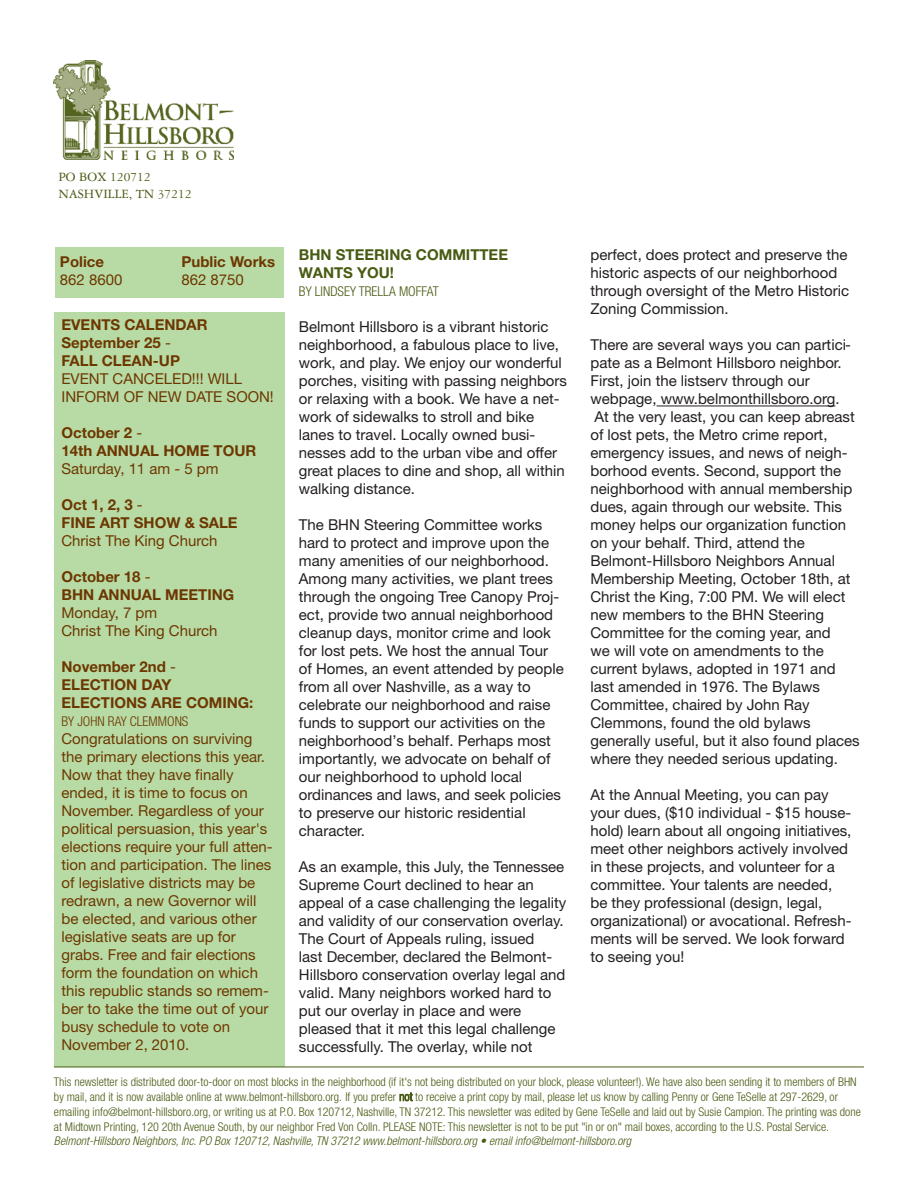
<style>
.page{position:relative;width:918px;height:1188px;background:#fff}
.page>*{position:absolute;margin:0;border:0;box-sizing:border-box;transform-origin:0 0}
.t1{font:15px/18px "Helvetica Neue";color:#231f20}
.t2{font:15px/18px "Helvetica Neue";color:#6d3701}
.t3{font:700 15px/18px "Helvetica Neue";color:#6d3701}
.t4{font:700 15px/18px "Helvetica Neue";color:#485b12}
.t5{font:13.5px/16.2px "Garamond Three";color:#485b12}
.t6{font:300 condensed 13.5px "Helvetica Neue";color:#485b12}
.t7{font:300 condensed 13.5px "Helvetica Neue";color:#6d3701}
.t8{font:300 condensed 12px/15px "Helvetica Neue";color:#485b12}
.t9{font:italic 300 condensed 12px "Helvetica Neue";letter-spacing:.005em;color:#485b12}
.s1{font-weight:400}
</style>
<div class="page">
<div style="left:54px;top:312px;width:231px;height:754px;background:#b8dba5"></div>
<img style="left:54px;top:60px;width:179px;height:99px">
<hr style="left:657px;top:406px;width:178px;height:1px;background:#231f20">
<div style="left:55px;top:248px;width:228px;height:50px;background:#b8dba5"></div>
<hr style="left:54px;top:1067px;width:810px;height:1px;background:#485b12">
<p class="t5" style="left:58px;top:170px;width:135px">PO BOX 120712<br>NASHVILLE, TN 37212</p>
<p class="t3" style="left:60px;top:254px;width:46px">Police</p>
<p class="t3" style="left:181px;top:254px;width:95px">Public Works</p>
<p class="t2" style="left:60px;top:273px;width:64px">862 8600</p>
<p class="t2" style="left:181px;top:273px;width:64px">862 8750</p>
<p class="t3" style="left:61px;top:317px;width:148px">EVENTS CALENDAR<br>September 25 <span class="s1">-<br></span>FALL CLEAN-UP</p>
<p class="t2" style="left:61px;top:371px;width:214px">EVENT CANCELED!!! WILL<br>INFORM OF NEW DATE SOON!</p>
<p class="t3" style="left:61px;top:425px;width:196px">October 2 <span class="s1">-<br></span>14th ANNUAL HOME TOUR</p>
<p class="t2" style="left:61px;top:461px;width:159px">Saturday, 11 am - 5 pm</p>
<p class="t3" style="left:61px;top:497px;width:178px">Oct 1, 2, 3 <span class="s1">-<br></span>FINE ART SHOW &amp; SALE</p>
<p class="t2" style="left:61px;top:533px;width:158px">Christ The King Church</p>
<p class="t3" style="left:61px;top:569px;width:174px">October 18 <span class="s1">-<br></span>BHN ANNUAL MEETING</p>
<p class="t2" style="left:61px;top:605px;width:158px">Monday, 7 pm<br>Christ The King Church</p>
<p class="t3" style="left:61px;top:659px;width:193px">November 2nd <span class="s1">-<br></span>ELECTION DAY<br>ELECTIONS ARE COMING:</p>
<p class="t7" style="left:61px;top:716px;width:128px">BY JOHN RAY CLEMMONS</p>
<p class="t2" style="left:61px;top:731px;width:213px">Congratulations on surviving the primary elections this year.<br>Now that they have finally ended, it is time to focus on<br>November. Regardless of your political persuasion, this year's elections require your full atten&shy;tion and participation. The lines of legislative districts may be redrawn, a new Governor will be elected, and various other legislative seats are up for grabs. Free and fair elections form the foundation on which this republic stands so remem&shy;ber to take the time out of your busy schedule to vote on<br>November 2, 2010.</p>
<p class="t4" style="left:299px;top:247px;width:211px">BHN STEERING COMMITTEE<br>WANTS YOU!</p>
<p class="t6" style="left:299px;top:287px;width:141px">BY LINDSEY TRELLA MOFFAT</p>
<p class="t1" style="left:299px;top:320px;width:270px">Belmont Hillsboro is a vibrant historic neighborhood, a fabulous place to live, work, and play. We enjoy our wonderful porches, visiting with passing neighbors or relaxing with a book. We have a net&shy;work of sidewalks to stroll and bike lanes to travel. Locally owned busi&shy;nesses add to the urban vibe and offer great places to dine and shop, all within walking distance.</p>
<p class="t1" style="left:299px;top:518px;width:266px">The BHN Steering Committee works hard to protect and improve upon the many amenities of our neighborhood.<br>Among many activities, we plant trees through the ongoing Tree Canopy Proj&shy;ect, provide two annual neighborhood cleanup days, monitor crime and look for lost pets. We host the annual Tour of Homes, an event attended by people from all over Nashville, as a way to celebrate our neighborhood and raise funds to support our activities on the neighborhood’s behalf. Perhaps most importantly, we advocate on behalf of our neighborhood to uphold local ordinances and laws, and seek policies to preserve our historic residential character.</p>
<p class="t1" style="left:299px;top:860px;width:269px">As an example, this July, the Tennessee Supreme Court declined to hear an appeal of a case challenging the legality and validity of our conservation overlay.<br>The Court of Appeals ruling, issued<br>last December, declared the Belmont-Hillsboro conservation overlay legal and valid. Many neighbors worked hard to put our overlay in place and were pleased that it met this legal challenge successfully. The overlay, while not</p>
<p class="t1" style="left:590px;top:248px;width:260px">perfect, does protect and preserve the historic aspects of our neighborhood through oversight of the Metro Historic Zoning Commission.</p>
<p class="t1" style="left:590px;top:338px;width:271px">There are several ways you can partici&shy;pate as a Belmont Hillsboro neighbor.<br>First, join the listserv through our webpage, www.belmonthillsboro.org.<br>At the very least, you can keep abreast of lost pets, the Metro crime report, emergency issues, and news of neigh&shy;borhood events. Second, support the neighborhood with annual membership dues, again through our website. This money helps our organization function on your behalf. Third, attend the Belmont-Hillsboro Neighbors Annual Membership Meeting, October 18th, at Christ the King, 7:00 PM. We will elect new members to the BHN Steering Committee for the coming year, and<br>we will vote on amendments to the current bylaws, adopted in 1971 and last amended in 1976. The Bylaws Committee, chaired by John Ray Clemmons, found the old bylaws generally useful, but it also found places where they needed serious updating.</p>
<p class="t1" style="left:590px;top:788px;width:263px">At the Annual Meeting, you can pay your dues, ($10 individual - $15 house&shy;hold) learn about all ongoing initiatives, meet other neighbors actively involved in these projects, and volunteer for a committee. Your talents are needed, be they professional (design, legal, organizational) or avocational. Refresh&shy;ments will be served. We look forward to seeing you!</p>
<p class="t8" style="left:54px;top:1075px;width:808px">This newsletter is distributed door-to-door on most blocks in the neighborhood (if it's not being distributed on your block, please volunteer!). We have also been sending it to members of BHN by mail, and it is now available online at www.belmont-hillsboro.org. If you prefer not to receive a print copy by mail, please let us know by calling Penny or Gene TeSelle at 297-2629, or emailing info@belmont-hillsboro.org, or writing us at P.O. Box 120712, Nashville, TN 37212. This newsletter was edited by Gene TeSelle and laid out by Susie Campion. The printing was done at Midtown Printing, 120 20th Avenue South, by our neighbor Fred Von Colln. PLEASE NOTE: This newsletter is not to be put "in or on" mail boxes, according to the U.S. Postal Service.</p>
<p class="t9" style="left:54px;top:1136px;width:579px">Belmont-Hillsboro Neighbors, Inc. PO Box 120712, Nashville, TN 37212 www.belmont-hillsboro.org • email info@belmont-hillsboro.org</p>
</div>
